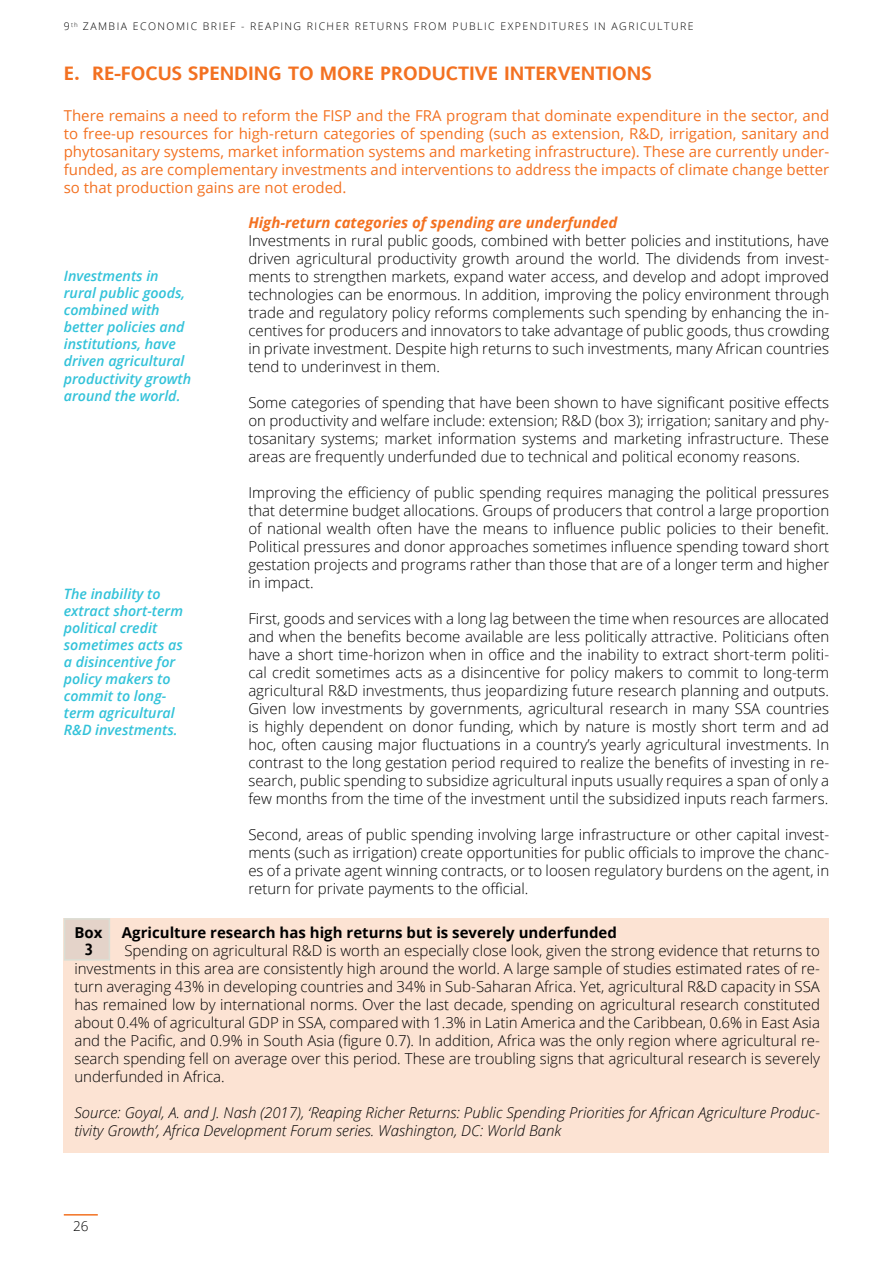
<style>
.page{position:relative;width:893px;height:1263px;background:#fff}
.page>*{position:absolute;margin:0;border:0;box-sizing:border-box;transform-origin:0 0}
.t1{font:700 19.5px "Andale Sansfor VST";color:#f37121}
.t2{font:700 16.35px "Andale Sansfor VST";color:#000;scale:.9 1}
.t3{font:300 15px/18px "Open Sans";color:#000;text-align:justify}
.t4{font:15px/18px "Open Sans";color:#f37121;text-align:justify}
.t5{font:italic 300 15px/18px "Open Sans";color:#000}
.t6{font:700 15px "Open Sans";color:#000}
.t7{font:italic 700 15px "Open Sans";color:#f37121}
.t8{font:italic 600 14.25px/17.1px "Open Sans";color:#32c2d9}
.t9{font:300 13.5px "Open Sans";color:#000}
.t10{font:300 10.5px "Open Sans";letter-spacing:.14em;color:#000}
</style>
<div class="page">
<div style="left:64px;top:918px;width:765px;height:234px;background:#fce3d3"></div>
<div style="left:64px;top:918px;width:46px;height:43px;background:#e4d3c9"></div>
<hr style="left:64px;top:1214px;width:34px;height:1px;background:#f37121">
<p class="t10" style="left:64px;top:19px;width:631px">9<sup>th</sup> ZAMBIA ECONOMIC BRIEF - REAPING RICHER RETURNS FROM PUBLIC EXPENDITURES IN AGRICULTURE</p>
<h1 class="t1" style="left:64px;top:59px;width:589px">E. RE-FOCUS SPENDING TO MORE PRODUCTIVE INTERVENTIONS</h1>
<p class="t4" style="left:64px;top:106px;width:767px">There remains a need to reform the FISP and the FRA program that dominate expenditure in the sector, and to free-up resources for high-return categories of spending (such as extension, R&amp;D, irrigation, sanitary and phytosanitary systems, market information systems and marketing infrastructure). These are currently under&shy;funded, as are complementary investments and interventions to address the impacts of climate change better so that production gains are not eroded.</p>
<p class="t7" style="left:248px;top:212px;width:370px">High-return categories of spending are underfunded</p>
<p class="t3" style="left:248px;top:231px;width:582px">Investments in rural public goods, combined with better policies and institutions, have driven agricultural productivity growth around the world. The dividends from invest&shy;ments to strengthen markets, expand water access, and develop and adopt improved technologies can be enormous. In addition, improving the policy environment through trade and regulatory policy reforms complements such spending by enhancing the in&shy;centives for producers and innovators to take advantage of public goods, thus crowding in private investment. Despite high returns to such investments, many African countries tend to underinvest in them.</p>
<p class="t3" style="left:248px;top:393px;width:582px">Some categories of spending that have been shown to have significant positive effects on productivity and welfare include: extension; R&amp;D (box 3); irrigation; sanitary and phy&shy;tosanitary systems; market information systems and marketing infrastructure. These areas are frequently underfunded due to technical and political economy reasons.</p>
<p class="t3" style="left:248px;top:483px;width:582px">Improving the efficiency of public spending requires managing the political pressures that determine budget allocations. Groups of producers that control a large proportion of national wealth often have the means to influence public policies to their benefit.<br>Political pressures and donor approaches sometimes influence spending toward short gestation projects and programs rather than those that are of a longer term and higher in impact.</p>
<p class="t3" style="left:248px;top:609px;width:582px">First, goods and services with a long lag between the time when resources are allocated and when the benefits become available are less politically attractive. Politicians often have a short time-horizon when in office and the inability to extract short-term politi&shy;cal credit sometimes acts as a disincentive for policy makers to commit to long-term agricultural R&amp;D investments, thus jeopardizing future research planning and outputs.<br>Given low investments by governments, agricultural research in many SSA countries is highly dependent on donor funding, which by nature is mostly short term and ad hoc, often causing major fluctuations in a country’s yearly agricultural investments. In contrast to the long gestation period required to realize the benefits of investing in re&shy;search, public spending to subsidize agricultural inputs usually requires a span of only a few months from the time of the investment until the subsidized inputs reach farmers.</p>
<p class="t3" style="left:248px;top:825px;width:582px">Second, areas of public spending involving large infrastructure or other capital invest&shy;ments (such as irrigation) create opportunities for public officials to improve the chanc&shy;es of a private agent winning contracts, or to loosen regulatory burdens on the agent, in return for private payments to the official.</p>
<p class="t8" style="left:64px;top:267px;width:129px">Investments in rural public goods, combined with better policies and institutions, have driven agricultural productivity growth around the world.</p>
<p class="t8" style="left:64px;top:584px;width:121px">The inability to extract short-term political credit sometimes acts as a disincentive for policy makers to commit to long&shy;term agricultural<br>R&amp;D investments.</p>
<p class="t6" style="left:74px;top:922px;width:30px">Box</p>
<p class="t6" style="left:122px;top:922px;width:496px">Agriculture research has high returns but is severely underfunded</p>
<p class="t3" style="left:74px;top:941px;width:747px;text-indent:50px">Spending on agricultural R&amp;D is worth an especially close look, given the strong evidence that returns to investments in this area are consistently high around the world. A large sample of studies estimated rates of re&shy;turn averaging 43% in developing countries and 34% in Sub-Saharan Africa. Yet, agricultural R&amp;D capacity in SSA has remained low by international norms. Over the last decade, spending on agricultural research constituted about 0.4% of agricultural GDP in SSA, compared with 1.3% in Latin America and the Caribbean, 0.6% in East Asia and the Pacific, and 0.9% in South Asia (figure 0.7). In addition, Africa was the only region where agricultural re&shy;search spending fell on average over this period. These are troubling signs that agricultural research is severely underfunded in Africa.</p>
<p class="t5" style="left:74px;top:1103px;width:747px">Source: Goyal, A. and J. Nash (2017), ‘Reaping Richer Returns: Public Spending Priorities for African Agriculture Produc&shy;tivity Growth’, Africa Development Forum series. Washington, DC: World Bank</p>
<p class="t2" style="left:85px;top:938px;width:10px">3</p>
<p class="t9" style="left:73px;top:1217px;width:17px">26</p>
</div>
